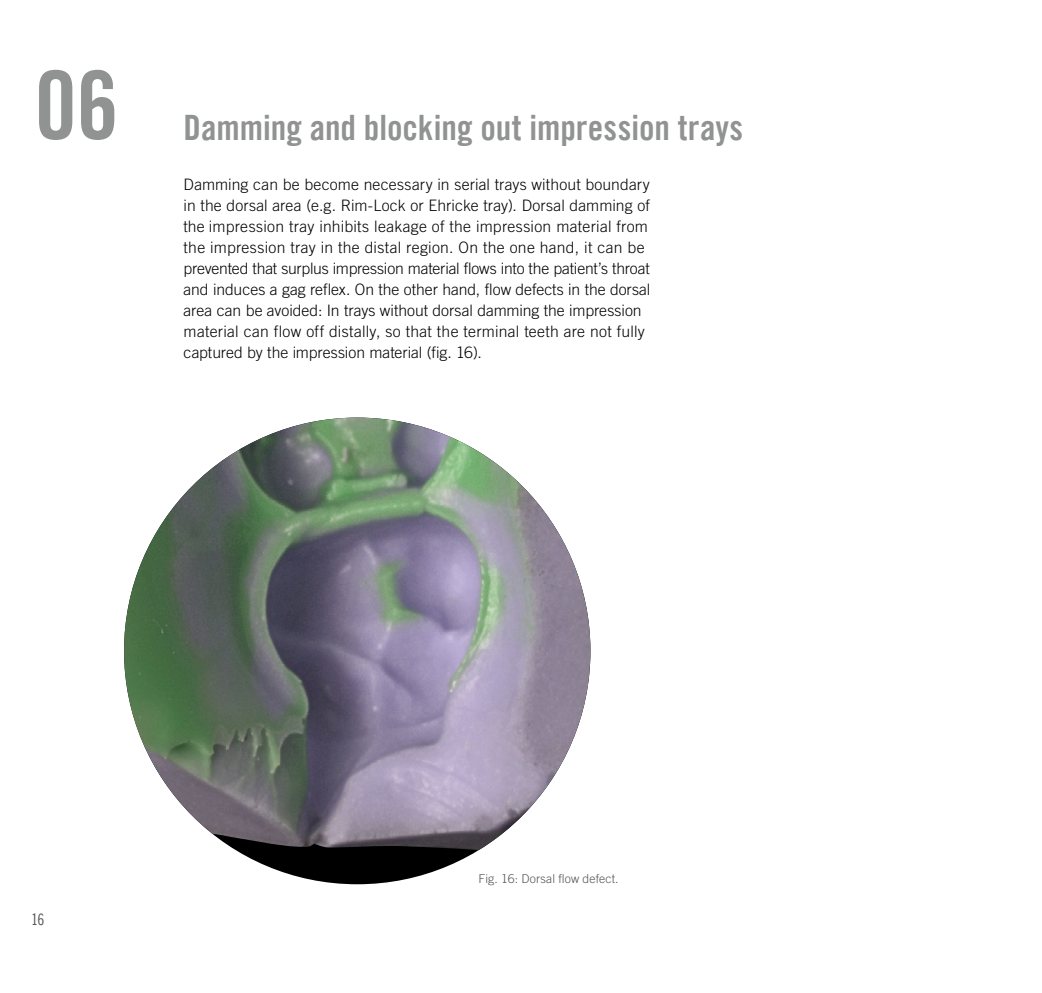
<style>
.page{position:relative;width:1042px;height:993px;background:#fff}
.page>*{position:absolute;margin:0;border:0;box-sizing:border-box;transform-origin:0 0}
.t1{font:94.5px "Trade Gothic LT Com Bd Cn 20";color:#919292}
.t2{font:35px "Trade Gothic LT Com Bd Cn 20";color:#919292}
.t3{font:300 15.75px/21px "Trade Gothic LT Com";letter-spacing:.005em;color:#000}
.t4{font:15.75px "Trade Gothic LT Com Cn 18";color:#565656}
.t5{font:300 12.25px "Trade Gothic LT Com";letter-spacing:.01em;color:#565656}
</style>
<div class="page">
<div style="left:124px;top:417px;width:466px;height:466px;background:#000;border-radius:50%"></div>
<img style="left:124px;top:417px;width:466px;height:432px">
<h1 class="t1" style="left:35px;top:48px;width:85px">06</h1>
<h2 class="t2" style="left:184px;top:106px;width:561px">Damming and blocking out impression trays</h2>
<p class="t3" style="left:184px;top:173px;width:468px">Damming can be become necessary in serial trays without boundary in the dorsal area (e.g. Rim-Lock or Ehricke tray). Dorsal damming of the impression tray inhibits leakage of the impression material from the impression tray in the distal region. On the one hand, it can be prevented that surplus impression material flows into the patient’s throat and induces a gag reflex. On the other hand, flow defects in the dorsal area can be avoided: In trays without dorsal damming the impression material can flow off distally, so that the terminal teeth are not fully captured by the impression material (fig. 16).</p>
<p class="t4" style="left:31px;top:910px;width:15px">16</p>
<p class="t5" style="left:478px;top:871px;width:142px">Fig. 16: Dorsal flow defect.</p>
</div>
